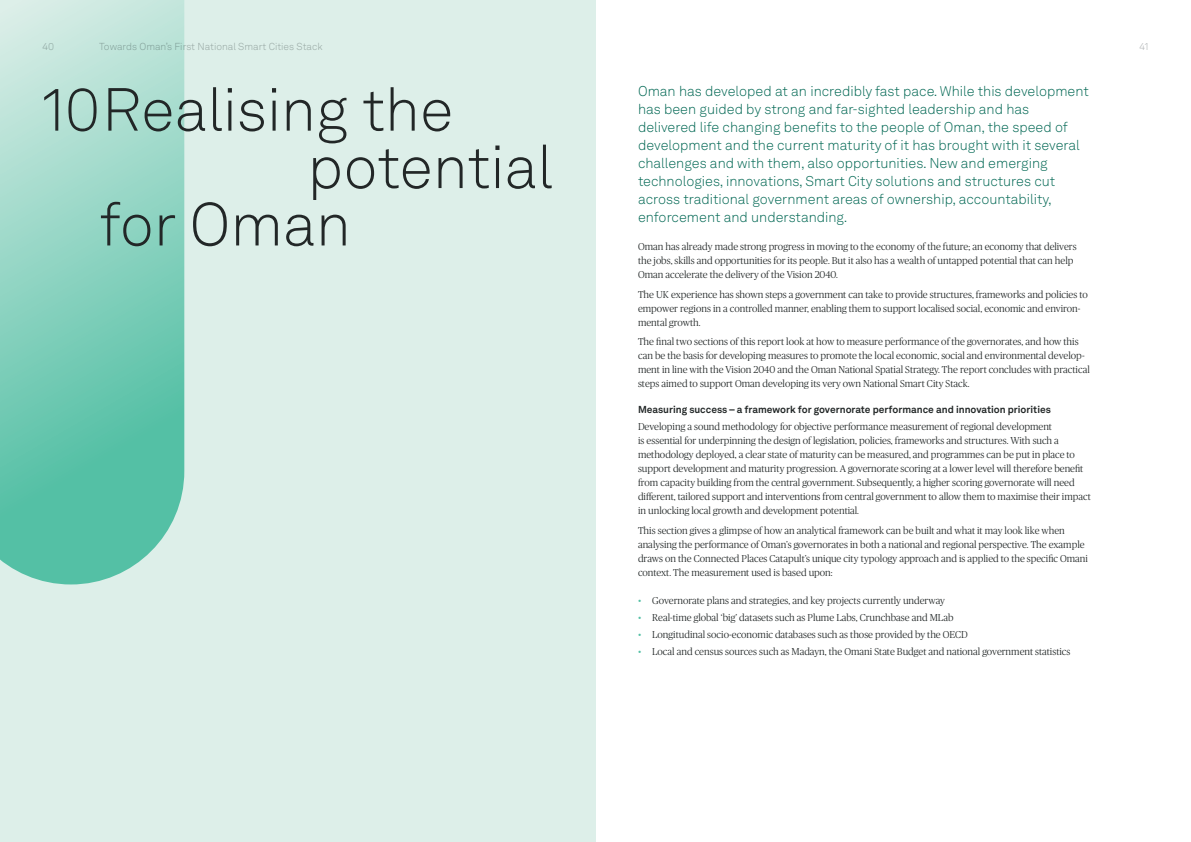
<style>
.page{position:relative;width:1191px;height:842px;background:#fff}
.page>*{position:absolute;margin:0;border:0;box-sizing:border-box;transform-origin:0 0}
.t1{font:300 60px "Akkurat LL";color:#222727}
.Intro{font:300 14px/18px "Akkurat LL";color:#006753}
.Body{font:300 10px/14px "Publico Headline";color:#222727}
.Paragraph_Titles{font:700 10px "Akkurat LL";color:#222727}
.t2{font:300 10px "Akkurat LL";color:#abafb0}
.s1{color:#54c0a5}
</style>
<div class="page">
<div style="left:0;top:0;width:595px;height:842px;background:#ddefe9"></div>
<svg style="left:0;top:0;width:184px;height:584px;background:#8ad2bf"></svg>
<p class="t2" style="left:43px;top:40px;width:13px">40</p>
<p class="t2" style="left:99px;top:40px;width:225px">Towards Oman’s First National Smart Cities Stack</p>
<p class="t2" style="left:1139px;top:40px;width:10px">41</p>
<p class="t1" style="left:43px;top:68px;width:412px">10Realising the</p>
<p class="t1" style="left:308px;top:125px;width:246px">potential</p>
<p class="t1" style="left:99px;top:183px;width:253px">for Oman</p>
<p class="Intro" style="left:638px;top:81px;width:452px">Oman has developed at an incredibly fast pace. While this development has been guided by strong and far-sighted leadership and has delivered life changing benefits to the people of Oman, the speed of development and the current maturity of it has brought with it several challenges and with them, also opportunities. New and emerging technologies, innovations, Smart City solutions and structures cut across traditional government areas of ownership, accountability, enforcement and understanding.</p>
<p class="Body" style="left:638px;top:239px;width:440px">Oman has already made strong progress in moving to the economy of the future; an economy that delivers the jobs, skills and opportunities for its people. But it also has a wealth of untapped potential that can help<br>Oman accelerate the delivery of the Vision 2040.</p>
<p class="Body" style="left:638px;top:286px;width:451px">The UK experience has shown steps a government can take to provide structures, frameworks and policies to empower regions in a controlled manner, enabling them to support localised social, economic and environ&shy;mental growth.</p>
<p class="Body" style="left:638px;top:334px;width:453px">The final two sections of this report look at how to measure performance of the governorates, and how this can be the basis for developing measures to promote the local economic, social and environmental develop&shy;ment in line with the Vision 2040 and the Oman National Spatial Strategy. The report concludes with practical steps aimed to support Oman developing its very own National Smart City Stack.</p>
<p class="Paragraph_Titles" style="left:638px;top:402px;width:414px">Measuring success – a framework for governorate performance and innovation priorities</p>
<p class="Body" style="left:638px;top:419px;width:454px">Developing a sound methodology for objective performance measurement of regional development<br>is essential for underpinning the design of legislation, policies, frameworks and structures. With such a methodology deployed, a clear state of maturity can be measured, and programmes can be put in place to support development and maturity progression. A governorate scoring at a lower level will therefore benefit from capacity building from the central government. Subsequently, a higher scoring governorate will need different, tailored support and interventions from central government to allow them to maximise their impact in unlocking local growth and development potential.</p>
<p class="Body" style="left:638px;top:523px;width:451px">This section gives a glimpse of how an analytical framework can be built and what it may look like when analysing the performance of Oman’s governorates in both a national and regional perspective. The example draws on the Connected Places Catapult’s unique city typology approach and is applied to the specific Omani context. The measurement used is based upon:</p>
<p class="Body" style="left:638px;top:593px;width:308px"><span class="s1">•</span> Governorate plans and strategies, and key projects currently underway</p>
<p class="Body" style="left:638px;top:610px;width:317px"><span class="s1">•</span> Real-time global ‘big’ datasets such as Plume Labs, Crunchbase and MLab</p>
<p class="Body" style="left:638px;top:627px;width:331px"><span class="s1">•</span> Longitudinal socio-economic databases such as those provided by the OECD</p>
<p class="Body" style="left:638px;top:643px;width:434px"><span class="s1">•</span> Local and census sources such as Madayn, the Omani State Budget and national government statistics</p>
</div>
